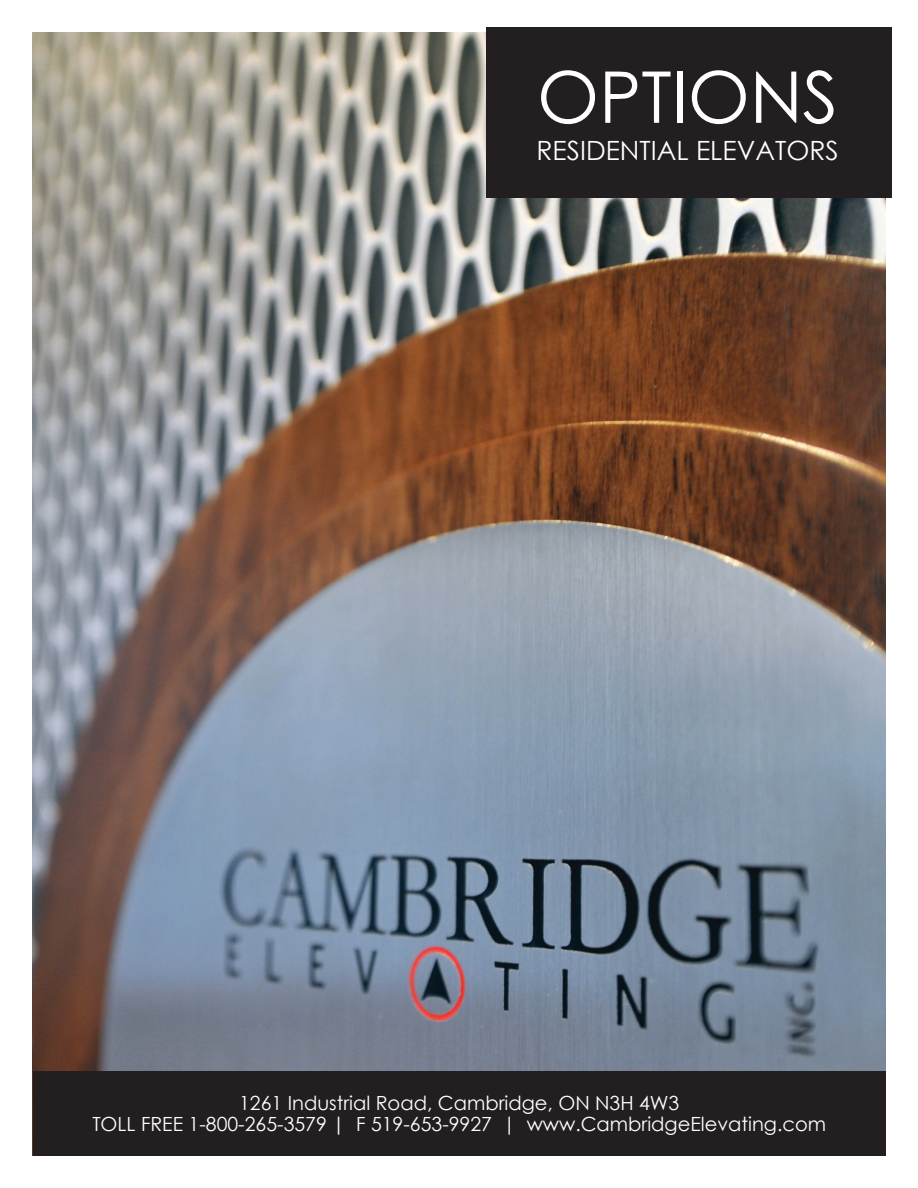
<style>
.page{position:relative;width:918px;height:1188px;background:#fff}
.page>*{position:absolute;margin:0;border:0;box-sizing:border-box;transform-origin:0 0}
.t1{font:71.4px "Century Gothic";color:#fff}
.t2{font:26.55px "Century Gothic";color:#fff}
.t3{font:19.5px/21px "Century Gothic";color:#fff;text-align:center}
</style>
<div class="page">
<img style="left:32px;top:32px;width:854px;height:1124px">
<div style="left:487px;top:28px;width:405px;height:170px;background:#231f20"></div>
<div style="left:33px;top:1071px;width:853px;height:85px;background:#231f20"></div>
<h1 class="t1" style="left:537px;top:47px;width:303px">OPTIONS</h1>
<h2 class="t2" style="left:537px;top:131px;width:304px">RESIDENTIAL ELEVATORS</h2>
<p class="t3" style="left:92px;top:1092px;width:735px">1261 Industrial Road, Cambridge, ON N3H 4W3<br>TOLL FREE 1-800-265-3579 | F 519-653-9927 | www.CambridgeElevating.com</p>
</div>
